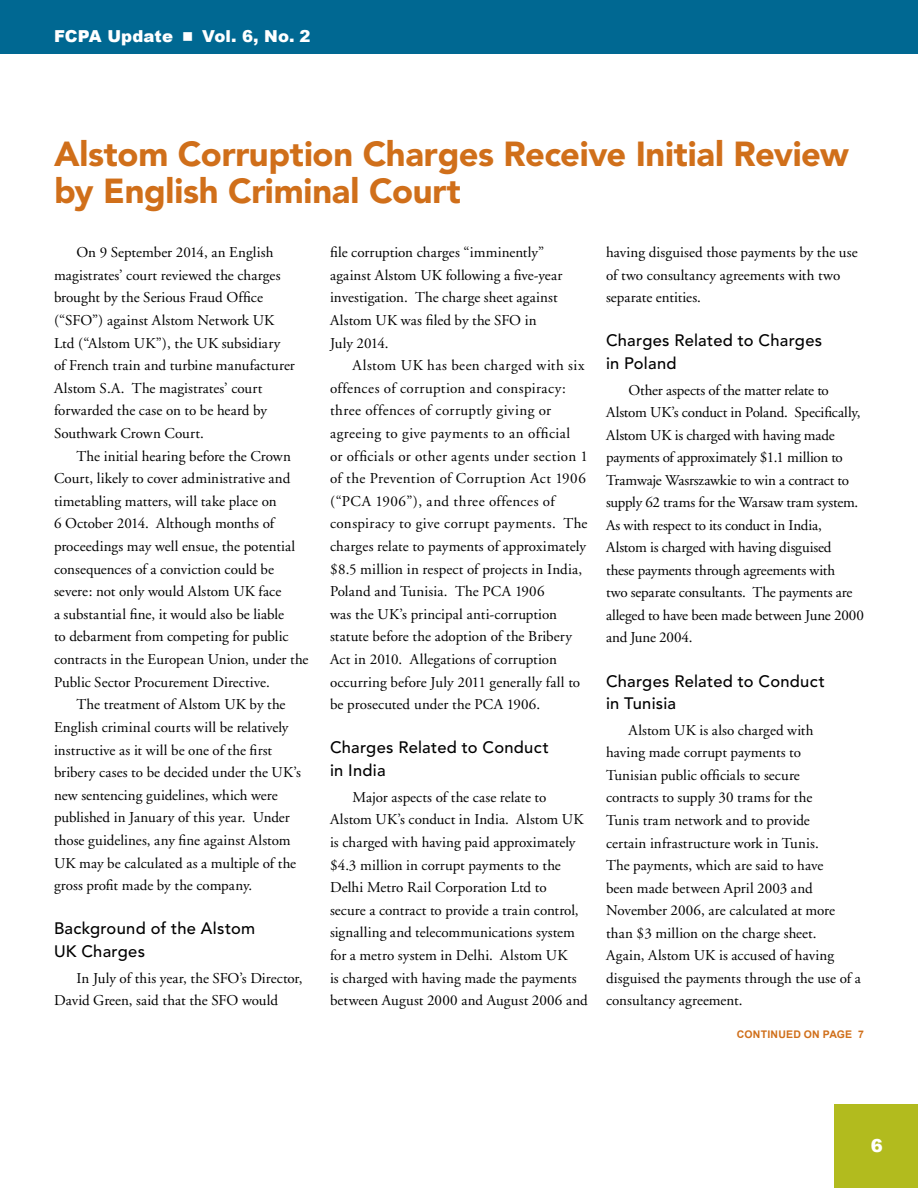
<style>
.page{position:relative;width:918px;height:1188px;background:#fff}
.page>*{position:absolute;margin:0;border:0;box-sizing:border-box;transform-origin:0 0}
.t1{font:900 34.5px/37.5px "Avenir LT Std";letter-spacing:-.01em;color:#d06f1a}
.t2{font:900 18px "Arial";color:#fff}
.t3{font:500 16.5px/22.6px "Avenir LT Std";letter-spacing:.015em;color:#000}
.t4{font:900 16.5px "Arial";letter-spacing:.005em;color:#fff}
.t5{font:15px/22.6px "Adobe Garamond";letter-spacing:.005em;color:#000}
.t6{font:700 10.5px "Arial";letter-spacing:.02em;color:#d06f1a}
</style>
<div class="page">
<div style="left:0;top:0;width:918px;height:54px;background:#006892"></div>
<div style="left:835px;top:1105px;width:83px;height:83px;background:#b2bb1e"></div>
<p class="t4" style="left:54px;top:24px;width:258px">FCPA Update ■ Vol. 6, No. 2</p>
<h1 class="t1" style="left:54px;top:135px;width:796px">Alstom Corruption Charges Receive Initial Review by English Criminal Court</h1>
<p class="t5" style="left:54px;top:242px;width:242px;text-indent:22px">On 9 September 2014, an English magistrates’ court reviewed the charges brought by the Serious Fraud Office (“SFO”) against Alstom Network UK Ltd (“Alstom UK”), the UK subsidiary of French train and turbine manufacturer Alstom S.A. The magistrates’ court forwarded the case on to be heard by Southwark Crown Court.</p>
<p class="t5" style="left:76px;top:445px;width:216px">The initial hearing before the Crown</p>
<p class="t5" style="left:54px;top:468px;width:238px">Court, likely to cover administrative and</p>
<p class="t5" style="left:54px;top:490px;width:224px">timetabling matters, will take place on</p>
<p class="t5" style="left:54px;top:513px;width:222px">6 October 2014. Although months of</p>
<p class="t5" style="left:54px;top:535px;width:243px">proceedings may well ensue, the potential</p>
<p class="t5" style="left:54px;top:558px;width:222px">consequences of a conviction could be</p>
<p class="t5" style="left:54px;top:581px;width:229px">severe: not only would Alstom UK face</p>
<p class="t5" style="left:54px;top:603px;width:232px">a substantial fine, it would also be liable</p>
<p class="t5" style="left:54px;top:626px;width:236px">to debarment from competing for public</p>
<p class="t5" style="left:54px;top:648px;width:256px">contracts in the European Union, under the</p>
<p class="t5" style="left:54px;top:671px;width:217px">Public Sector Procurement Directive.</p>
<p class="t5" style="left:76px;top:694px;width:211px">The treatment of Alstom UK by the</p>
<p class="t5" style="left:54px;top:716px;width:236px">English criminal courts will be relatively</p>
<p class="t5" style="left:54px;top:739px;width:220px">instructive as it will be one of the first</p>
<p class="t5" style="left:54px;top:761px;width:248px">bribery cases to be decided under the UK’s</p>
<p class="t5" style="left:54px;top:784px;width:225px">new sentencing guidelines, which were</p>
<p class="t5" style="left:54px;top:807px;width:237px">published in January of this year. Under</p>
<p class="t5" style="left:54px;top:829px;width:238px">those guidelines, any fine against Alstom</p>
<p class="t5" style="left:54px;top:852px;width:244px">UK may be calculated as a multiple of the</p>
<p class="t5" style="left:54px;top:874px;width:200px">gross profit made by the company.</p>
<p class="t3" style="left:54px;top:918px;width:203px">Background of the Alstom<br>UK Charges</p>
<p class="t5" style="left:54px;top:967px;width:250px;text-indent:22px">In July of this year, the SFO’s Director,<br>David Green, said that the SFO would</p>
<p class="t5" style="left:330px;top:242px;width:234px">file corruption charges “imminently” against Alstom UK following a five-year investigation. The charge sheet against<br>Alstom UK was filed by the SFO in<br>July 2014.</p>
<p class="t5" style="left:330px;top:355px;width:260px;text-indent:22px">Alstom UK has been charged with six offences of corruption and conspiracy: three offences of corruptly giving or agreeing to give payments to an official<br>or officials or other agents under section 1 of the Prevention of Corruption Act 1906 (“PCA 1906”), and three offences of conspiracy to give corrupt payments. The charges relate to payments of approximately $8.5 million in respect of projects in India, Poland and Tunisia. The PCA 1906<br>was the UK’s principal anti-corruption statute before the adoption of the Bribery Act in 2010. Allegations of corruption occurring before July 2011 generally fall to be prosecuted under the PCA 1906.</p>
<p class="t3" style="left:330px;top:737px;width:220px">Charges Related to Conduct in India</p>
<p class="t5" style="left:330px;top:786px;width:259px;text-indent:22px">Major aspects of the case relate to Alstom UK’s conduct in India. Alstom UK is charged with having paid approximately $4.3 million in corrupt payments to the Delhi Metro Rail Corporation Ltd to<br>secure a contract to provide a train control, signalling and telecommunications system for a metro system in Delhi. Alstom UK<br>is charged with having made the payments between August 2000 and August 2006 and</p>
<p class="t5" style="left:606px;top:242px;width:253px">having disguised those payments by the use of two consultancy agreements with two separate entities.</p>
<p class="t3" style="left:606px;top:330px;width:218px">Charges Related to Charges in Poland</p>
<p class="t5" style="left:606px;top:379px;width:259px;text-indent:22px">Other aspects of the matter relate to Alstom UK’s conduct in Poland. Specifically, Alstom UK is charged with having made payments of approximately $1.1 million to Tramwaje Wasrszawkie to win a contract to supply 62 trams for the Warsaw tram system.<br>As with respect to its conduct in India, Alstom is charged with having disguised<br>these payments through agreements with<br>two separate consultants. The payments are alleged to have been made between June 2000 and June 2004.</p>
<p class="t3" style="left:606px;top:670px;width:220px">Charges Related to Conduct in Tunisia</p>
<p class="t5" style="left:606px;top:719px;width:256px;text-indent:22px">Alstom UK is also charged with<br>having made corrupt payments to<br>Tunisian public officials to secure<br>contracts to supply 30 trams for the<br>Tunis tram network and to provide<br>certain infrastructure work in Tunis.<br>The payments, which are said to have<br>been made between April 2003 and November 2006, are calculated at more than $3 million on the charge sheet.<br>Again, Alstom UK is accused of having disguised the payments through the use of a consultancy agreement.</p>
<p class="t6" style="left:737px;top:1027px;width:129px">CONTINUED ON PAGE 7</p>
<p class="t2" style="left:871px;top:1132px;width:14px">6</p>
</div>
